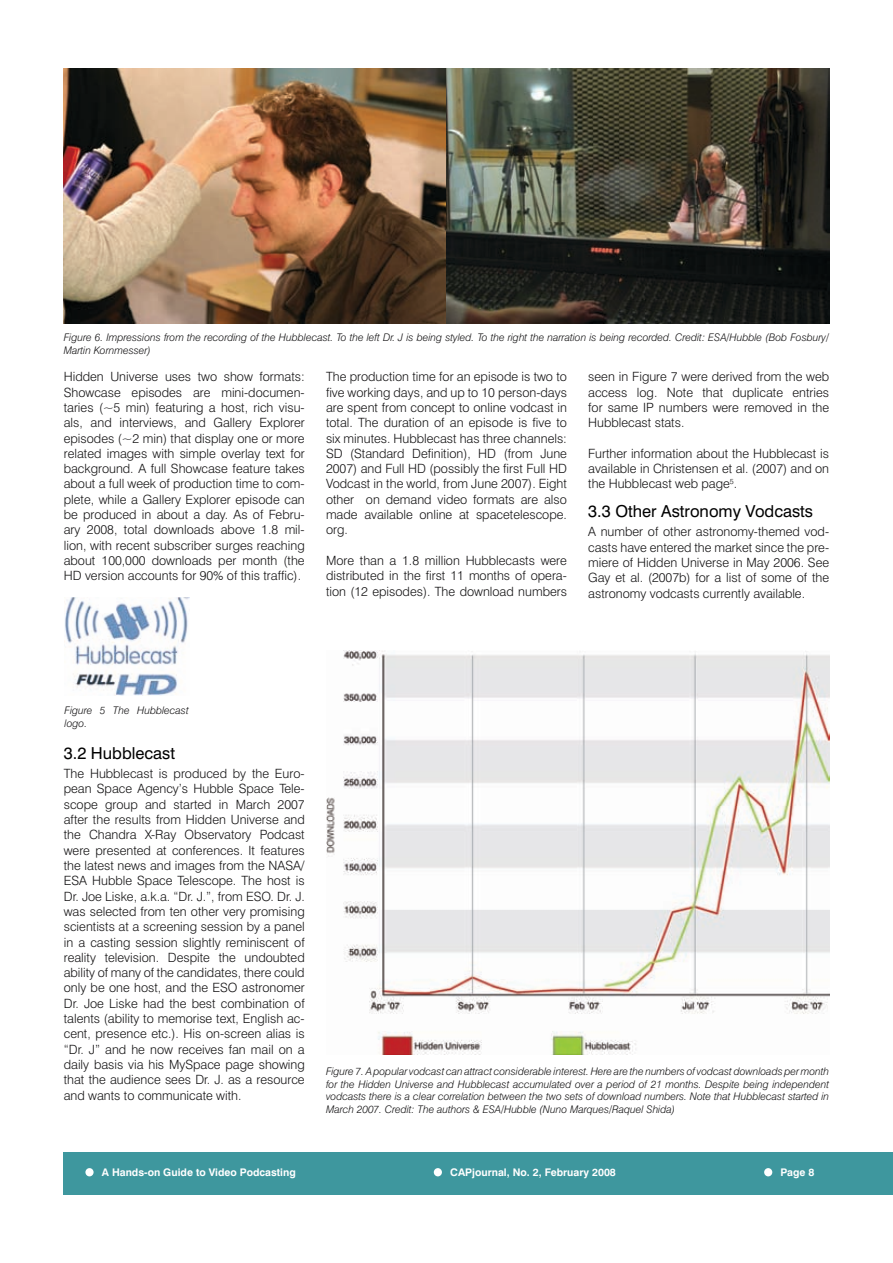
<style>
.page{position:relative;width:893px;height:1263px;background:#fff}
.page>*{position:absolute;margin:0;border:0;box-sizing:border-box;transform-origin:0 0}
.t1{font:16.5px "Swiss 721 BT";color:#000}
.t2{font:300 12.75px/15.3px "Swiss 721 BT";color:#141314;text-align:justify}
.t3{font:italic 300 10.5px/12.6px "Swiss 721 BT";color:#141314}
.t4{font:700 10.5px "Swiss 721 BT";color:#fff}
</style>
<div class="page">
<img style="left:65px;top:598px;width:125px;height:98px">
<div style="left:64px;top:1152px;width:829px;height:43px;background:#3e979e"></div>
<div style="left:764px;top:1168px;width:8px;height:8px;background:#fff;border-radius:50%"></div>
<div style="left:85px;top:1168px;width:9px;height:8px;background:#fff;border-radius:50%"></div>
<div style="left:434px;top:1168px;width:8px;height:8px;background:#fff;border-radius:50%"></div>
<img style="left:64px;top:68px;width:765px;height:255px">
<img style="left:326px;top:651px;width:503px;height:403px">
<p class="t3" style="left:64px;top:331px;width:767px">Figure 6. Impressions from the recording of the Hubblecast. To the left Dr. J is being styled. To the right the narration is being recorded. Credit: ESA/Hubble (Bob Fosbury/<br>Martin Kornmesser)</p>
<p class="t2" style="left:64px;top:369px;width:242px">Hidden Universe uses two show formats:<br>Showcase episodes are mini-documen&shy;taries (~5 min) featuring a host, rich visu&shy;als, and interviews, and Gallery Explorer episodes (~2 min) that display one or more related images with simple overlay text for background. A full Showcase feature takes about a full week of production time to com&shy;plete, while a Gallery Explorer episode can be produced in about a day. As of Febru&shy;ary 2008, total downloads above 1.8 mil&shy;lion, with recent subscriber surges reaching about 100,000 downloads per month (the HD version accounts for 90% of this traffic).</p>
<p class="t2" style="left:326px;top:369px;width:242px">The production time for an episode is two to five working days, and up to 10 person-days are spent from concept to online vodcast in total. The duration of an episode is five to six minutes. Hubblecast has three channels:<br>SD (Standard Definition), HD (from June 2007) and Full HD (possibly the first Full HD Vodcast in the world, from June 2007). Eight other on demand video formats are also made available online at spacetelescope. org.</p>
<p class="t2" style="left:326px;top:553px;width:242px">More than a 1.8 million Hubblecasts were distributed in the first 11 months of opera&shy;tion (12 episodes). The download numbers</p>
<p class="t2" style="left:588px;top:369px;width:242px">seen in Figure 7 were derived from the web access log. Note that duplicate entries for same IP numbers were removed in the Hubblecast stats.</p>
<p class="t2" style="left:588px;top:446px;width:242px">Further information about the Hubblecast is available in Christensen et al. (2007) and on the Hubblecast web page<sup>5</sup>.</p>
<p class="t1" style="left:588px;top:501px;width:226px">3.3 Other Astronomy Vodcasts</p>
<p class="t2" style="left:588px;top:524px;width:242px">A number of other astronomy-themed vod&shy;casts have entered the market since the pre&shy;miere of Hidden Universe in May 2006. See Gay et al. (2007b) for a list of some of the astronomy vodcasts currently available.</p>
<p class="t3" style="left:65px;top:704px;width:126px">Figure 5 The Hubblecast logo.</p>
<p class="t1" style="left:64px;top:743px;width:113px">3.2 Hubblecast</p>
<p class="t2" style="left:64px;top:766px;width:242px">The Hubblecast is produced by the Euro&shy;pean Space Agency’s Hubble Space Tele&shy;scope group and started in March 2007 after the results from Hidden Universe and the Chandra X-Ray Observatory Podcast were presented at conferences. It features the latest news and images from the NASA/ ESA Hubble Space Telescope. The host is Dr. Joe Liske, a.k.a. “Dr. J.”, from ESO. Dr. J. was selected from ten other very promising scientists at a screening session by a panel in a casting session slightly reminiscent of reality television. Despite the undoubted ability of many of the candidates, there could only be one host, and the ESO astronomer Dr. Joe Liske had the best combination of talents (ability to memorise text, English ac&shy;cent, presence etc.). His on-screen alias is “Dr. J” and he now receives fan mail on a daily basis via his MySpace page showing that the audience sees Dr. J. as a resource and wants to communicate with.</p>
<p class="t3" style="left:326px;top:1065px;width:505px;text-align:justify">Figure 7. A popular vodcast can attract considerable interest. Here are the numbers of vodcast downloads per month for the Hidden Universe and Hubblecast accumulated over a period of 21 months. Despite being independent vodcasts there is a clear correlation between the two sets of download numbers. Note that Hubblecast started in March 2007. Credit: The authors &amp; ESA/Hubble (Nuno Marques/Raquel Shida)</p>
<p class="t4" style="left:102px;top:1166px;width:195px">A Hands-on Guide to Video Podcasting</p>
<p class="t4" style="left:450px;top:1166px;width:167px">CAPjournal, No. 2, February 2008</p>
<p class="t4" style="left:780px;top:1166px;width:35px">Page 8</p>
</div>
